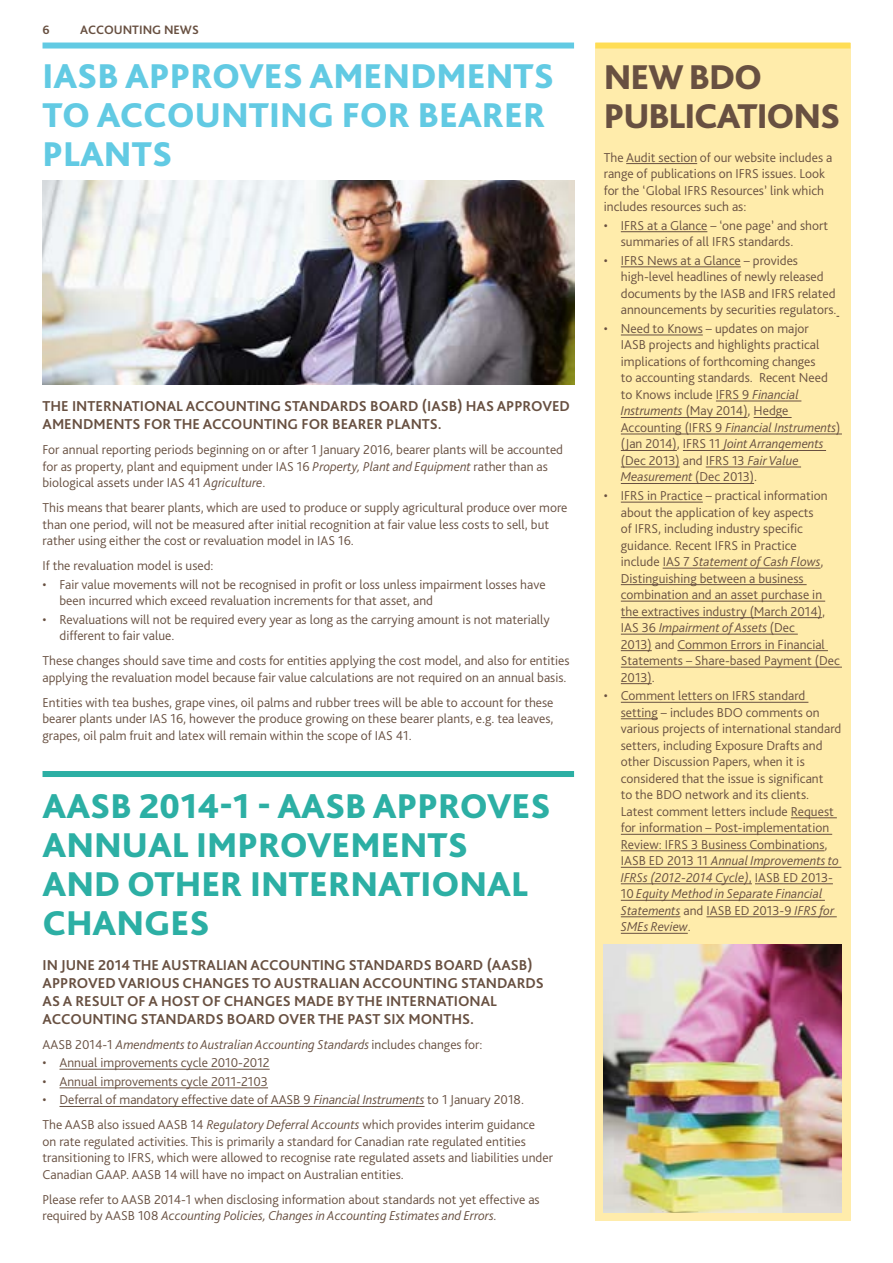
<style>
.page{position:relative;width:893px;height:1263px;background:#fff}
.page>*{position:absolute;margin:0;border:0;box-sizing:border-box;transform-origin:0 0}
.t1{font:800 36px/39px "Bliss Pro";color:#2cafa4}
.t2{font:800 36px/39px "Bliss Pro";color:#62cae3}
.t3{font:800 36px/39px "Bliss Pro";letter-spacing:-.03em;color:#685041}
.t4{font:700 15px/18px "Bliss Pro";color:#685041}
.t5{font:300 13.5px/16.5px "Bliss Pro";color:#685041}
.t6{font:italic 300 13.5px "Bliss Pro";color:#685041}
.t7{font:700 12.75px "Bliss Pro";color:#685041}
.s1{font-style:italic}
.s2{font-style:normal}
</style>
<div class="page">
<div style="left:595px;top:43px;width:255px;height:1177px;background:#ffecab"></div>
<div style="left:43px;top:43px;width:531px;height:6px;background:#62cae3"></div>
<div style="left:595px;top:43px;width:255px;height:6px;background:#fd5"></div>
<hr style="left:60px;top:1069px;width:210px;height:1px;background:#685041">
<hr style="left:60px;top:1087px;width:208px;height:1px;background:#685041">
<hr style="left:60px;top:1106px;width:364px;height:1px;background:#685041">
<div style="left:43px;top:771px;width:531px;height:6px;background:#2cafa4"></div>
<hr style="left:626px;top:163px;width:71px;height:1px;background:#685041">
<hr style="left:621px;top:231px;width:86px;height:1px;background:#685041">
<hr style="left:621px;top:266px;width:120px;height:1px;background:#685041">
<hr style="left:621px;top:335px;width:82px;height:1px;background:#685041">
<hr style="left:716px;top:401px;width:85px;height:1px;background:#685041">
<hr style="left:621px;top:417px;width:127px;height:1px;background:#685041">
<hr style="left:754px;top:417px;width:38px;height:1px;background:#685041">
<hr style="left:621px;top:434px;width:221px;height:1px;background:#685041">
<hr style="left:621px;top:450px;width:56px;height:1px;background:#685041">
<hr style="left:683px;top:450px;width:143px;height:1px;background:#685041">
<hr style="left:621px;top:467px;width:59px;height:1px;background:#685041">
<hr style="left:706px;top:467px;width:95px;height:1px;background:#685041">
<hr style="left:621px;top:483px;width:133px;height:1px;background:#685041">
<hr style="left:621px;top:502px;width:82px;height:1px;background:#685041">
<hr style="left:663px;top:568px;width:158px;height:1px;background:#685041">
<hr style="left:621px;top:584px;width:186px;height:1px;background:#685041">
<hr style="left:621px;top:601px;width:204px;height:1px;background:#685041">
<hr style="left:621px;top:617px;width:201px;height:1px;background:#685041">
<hr style="left:621px;top:634px;width:177px;height:1px;background:#685041">
<hr style="left:621px;top:650px;width:31px;height:1px;background:#685041">
<hr style="left:677px;top:650px;width:151px;height:1px;background:#685041">
<hr style="left:621px;top:667px;width:221px;height:1px;background:#685041">
<hr style="left:621px;top:683px;width:31px;height:1px;background:#685041">
<hr style="left:621px;top:702px;width:187px;height:1px;background:#685041">
<hr style="left:621px;top:718px;width:37px;height:1px;background:#685041">
<hr style="left:791px;top:817px;width:46px;height:1px;background:#685041">
<hr style="left:621px;top:834px;width:211px;height:1px;background:#685041">
<hr style="left:621px;top:850px;width:203px;height:1px;background:#685041">
<hr style="left:621px;top:867px;width:220px;height:1px;background:#685041">
<hr style="left:621px;top:883px;width:131px;height:1px;background:#685041">
<hr style="left:755px;top:883px;width:78px;height:1px;background:#685041">
<hr style="left:621px;top:900px;width:204px;height:1px;background:#685041">
<hr style="left:621px;top:916px;width:59px;height:1px;background:#685041">
<hr style="left:706px;top:916px;width:131px;height:1px;background:#685041">
<hr style="left:621px;top:933px;width:67px;height:1px;background:#685041">
<img style="left:43px;top:180px;width:531px;height:204px">
<img style="left:604px;top:944px;width:238px;height:268px">
<p class="t7" style="left:43px;top:22px;width:9px">6</p>
<p class="t7" style="left:80px;top:22px;width:120px">ACCOUNTING NEWS</p>
<h1 class="t2" style="left:43px;top:56px;width:513px">IASB APPROVES AMENDMENTS<br>TO ACCOUNTING FOR BEARER<br>PLANTS</h1>
<h1 class="t3" style="left:604px;top:57px;width:238px">NEW BDO<br>PUBLICATIONS</h1>
<p class="t5" style="left:604px;top:148px;width:230px">The Audit section of our website includes a range of publications on IFRS issues. Look for the ‘Global IFRS Resources’ link which includes resources such as:</p>
<p class="t5" style="left:621px;top:217px;width:209px;text-indent:-17px">• IFRS at a Glance – ‘one page’ and short summaries of all IFRS standards.</p>
<p class="t5" style="left:621px;top:252px;width:217px;text-indent:-17px">• IFRS News at a Glance – provides high-level headlines of newly released documents by the IASB and IFRS related announcements by securities regulators.</p>
<p class="t5" style="left:621px;top:320px;width:221px;text-indent:-17px">• Need to Knows – updates on major<br>IASB projects and highlights practical implications of forthcoming changes<br>to accounting standards. Recent Need to Knows include IFRS 9 <span class="s1">Financial Instruments</span> (May 2014), Hedge Accounting (IFRS 9 <span class="s1">Financial Instruments</span>) (Jan 2014), IFRS 11 <span class="s1">Joint Arrangements </span>(Dec 2013) and IFRS 13 <span class="s1">Fair Value Measurement</span> (Dec 2013).</p>
<p class="t5" style="left:621px;top:487px;width:220px;text-indent:-17px">• IFRS in Practice – practical information about the application of key aspects<br>of IFRS, including industry specific guidance. Recent IFRS in Practice<br>include IAS 7 <span class="s1">Statement of Cash Flows</span>, Distinguishing between a business combination and an asset purchase in the extractives industry (March 2014), IAS 36 <span class="s1">Impairment of Assets</span> (Dec<br>2013) and Common Errors in Financial Statements – Share-based Payment (Dec 2013).</p>
<p class="t5" style="left:621px;top:687px;width:222px;text-indent:-17px">• Comment letters on IFRS standard setting – includes BDO comments on various projects of international standard setters, including Exposure Drafts and other Discussion Papers, when it is considered that the issue is significant<br>to the BDO network and its clients.<br>Latest comment letters include Request for information – Post-implementation Review: IFRS 3 Business Combinations, IASB ED 2013 11 <span class="s1">Annual Improvements to IFRSs (2012-2014 Cycle)</span>, IASB ED 2013- 10 <span class="s1">Equity Method in Separate Financial Statements</span> and IASB ED 2013-9 <span class="s1">IFRS for SMEs Review</span>.</p>
<p class="t4" style="left:43px;top:397px;width:529px">THE INTERNATIONAL ACCOUNTING STANDARDS BOARD (IASB) HAS APPROVED<br>AMENDMENTS FOR THE ACCOUNTING FOR BEARER PLANTS.</p>
<p class="t5" style="left:43px;top:441px;width:522px">For annual reporting periods beginning on or after 1 January 2016, bearer plants will be accounted for as property, plant and equipment under IAS 16 <span class="s1">Property, Plant and Equipment</span> rather than as biological assets under IAS 41 <span class="s1">Agriculture</span>.</p>
<p class="t5" style="left:43px;top:499px;width:526px">This means that bearer plants, which are used to produce or supply agricultural produce over more than one period, will not be measured after initial recognition at fair value less costs to sell, but rather using either the cost or revaluation model in IAS 16.</p>
<p class="t5" style="left:43px;top:557px;width:173px">If the revaluation model is used:</p>
<p class="t5" style="left:60px;top:576px;width:488px;text-indent:-17px">• Fair value movements will not be recognised in profit or loss unless impairment losses have been incurred which exceed revaluation increments for that asset, and</p>
<p class="t5" style="left:60px;top:611px;width:492px;text-indent:-17px">• Revaluations will not be required every year as long as the carrying amount is not materially different to fair value.</p>
<p class="t5" style="left:43px;top:652px;width:529px">These changes should save time and costs for entities applying the cost model, and also for entities applying the revaluation model because fair value calculations are not required on an annual basis.</p>
<p class="t5" style="left:43px;top:694px;width:513px;text-align:justify">Entities with tea bushes, grape vines, oil palms and rubber trees will be able to account for these bearer plants under IAS 16, however the produce growing on these bearer plants, e.g. tea leaves, grapes, oil palm fruit and latex will remain within the scope of IAS 41.</p>
<h1 class="t1" style="left:43px;top:785px;width:510px">AASB 2014-1 - AASB APPROVES<br>ANNUAL IMPROVEMENTS<br>AND OTHER INTERNATIONAL<br>CHANGES</h1>
<p class="t4" style="left:43px;top:955px;width:503px">IN JUNE 2014 THE AUSTRALIAN ACCOUNTING STANDARDS BOARD (AASB)<br>APPROVED VARIOUS CHANGES TO AUSTRALIAN ACCOUNTING STANDARDS AS A RESULT OF A HOST OF CHANGES MADE BY THE INTERNATIONAL ACCOUNTING STANDARDS BOARD OVER THE PAST SIX MONTHS.</p>
<p class="t6" style="left:43px;top:1036px;width:441px"><span class="s2">AASB 2014-1</span> Amendments to Australian Accounting Standards <span class="s2">includes changes for:</span></p>
<p class="t5" style="left:43px;top:1054px;width:229px">• Annual improvements cycle 2010-2012</p>
<p class="t5" style="left:43px;top:1073px;width:227px">• Annual improvements cycle 2011-2103</p>
<p class="t5" style="left:43px;top:1087px;width:494px;line-height:25px">• Deferral of mandatory effective date of AASB 9 <span class="s1">Financial Instruments</span> to 1 January 2018.<br>The AASB also issued AASB 14 <span class="s1">Regulatory Deferral Accounts</span> which provides interim guidance</p>
<p class="t5" style="left:43px;top:1133px;width:512px">on rate regulated activities. This is primarily a standard for Canadian rate regulated entities transitioning to IFRS, which were allowed to recognise rate regulated assets and liabilities under<br>Canadian GAAP. AASB 14 will have no impact on Australian entities.</p>
<p class="t5" style="left:43px;top:1191px;width:499px">Please refer to AASB 2014-1 when disclosing information about standards not yet effective as required by AASB 108 <span class="s1">Accounting Policies, Changes in Accounting Estimates and Errors.</span></p>
</div>
